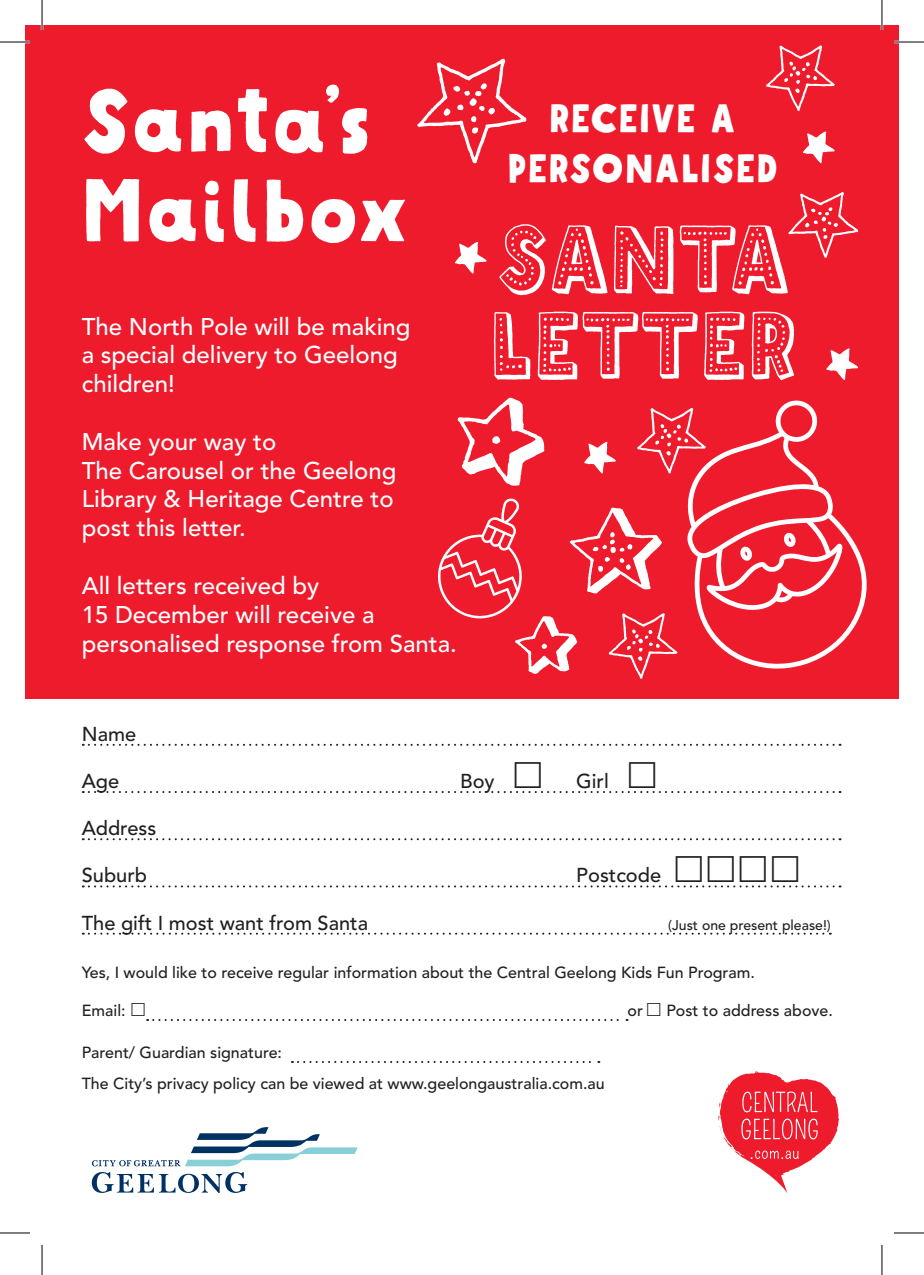
<style>
.page{position:relative;width:924px;height:1275px;background:#fff}
.page>*{position:absolute;margin:0;border:0;box-sizing:border-box;transform-origin:0 0}
.t1{font:92px/86.4px "Mrs Lollipop 3 D Dotted";color:#fff}
.t2{font:88px/89.6px "Mrs Lollipop";color:#fff}
.t3{font:40px/50.8px "Mrs Lollipop";color:#fff;text-align:center}
.t4{font:500 24px/28.8px "Avenir LT Std";color:#fff}
.t5{font:500 20px "Avenir LT Std";color:#231f20}
.t6{font:500 16px/31.2px "Avenir LT Std";color:#231f20}
.t7{font:500 14px "Avenir LT Std";color:#231f20}
</style>
<div class="page">
<svg style="left:292px;top:1061px;width:307px;height:2px"></svg>
<svg style="left:83px;top:744px;width:757px;height:2px"></svg>
<svg style="left:83px;top:838px;width:757px;height:2px"></svg>
<svg style="left:83px;top:932px;width:747px;height:2px"></svg>
<svg style="left:718px;top:1071px;width:121px;height:122px"></svg>
<svg style="left:92px;top:1172px;width:155px;height:21px"></svg>
<svg style="left:92px;top:1127px;width:265px;height:39px"></svg>
<div style="left:25px;top:25px;width:873px;height:674px;background:#ee1b2d"></div>
<svg style="left:457px;top:397px;width:87px;height:89px"></svg>
<svg style="left:637px;top:408px;width:48px;height:65px"></svg>
<svg style="left:766px;top:45px;width:68px;height:66px"></svg>
<svg style="left:417px;top:59px;width:109px;height:104px"></svg>
<svg style="left:788px;top:192px;width:69px;height:66px"></svg>
<svg style="left:685px;top:400px;width:182px;height:269px"></svg>
<svg style="left:584px;top:442px;width:31px;height:31px"></svg>
<svg style="left:454px;top:242px;width:32px;height:32px"></svg>
<svg style="left:826px;top:348px;width:31px;height:32px"></svg>
<svg style="left:803px;top:132px;width:31px;height:31px"></svg>
<svg style="left:438px;top:498px;width:239px;height:181px"></svg>
<hr style="left:0;top:41px;width:30px;height:2px;background:#fff">
<hr style="left:893px;top:41px;width:30px;height:2px;background:#fff">
<hr style="left:41px;top:0;width:2px;height:30px;background:#fff">
<hr style="left:880px;top:0;width:2px;height:30px;background:#fff">
<hr style="left:0;top:42px;width:30px;height:1px;background:#000">
<hr style="left:893px;top:42px;width:30px;height:1px;background:#000">
<hr style="left:0;top:1232px;width:30px;height:1px;background:#000">
<hr style="left:893px;top:1232px;width:30px;height:1px;background:#000">
<hr style="left:42px;top:0;width:1px;height:30px;background:#000">
<hr style="left:42px;top:1245px;width:1px;height:30px;background:#000">
<hr style="left:881px;top:0;width:1px;height:30px;background:#000">
<hr style="left:881px;top:1245px;width:1px;height:30px;background:#000">
<svg style="left:146px;top:1019px;width:481px;height:2px"></svg>
<svg style="left:83px;top:791px;width:757px;height:2px"></svg>
<svg style="left:83px;top:885px;width:757px;height:2px"></svg>
<h2 class="t2" style="left:82px;top:79px;width:330px">Santa’s<br>Mailbox</h2>
<p class="t4" style="left:82px;top:312px;width:330px">The North Pole will be making a special delivery to Geelong children!</p>
<p class="t4" style="left:82px;top:428px;width:316px">Make your way to<br>The Carousel or the Geelong<br>Library &amp; Heritage Centre to post this letter.</p>
<p class="t4" style="left:82px;top:572px;width:376px">All letters received by<br>15 December will receive a personalised response from Santa.</p>
<h3 class="t3" style="left:507px;top:94px;width:272px">RECEIVE A<br>PERSONALISED</h3>
<h1 class="t1" style="left:489px;top:218px;width:309px">SANTA<br>LETTER</h1>
<p class="t5" style="left:82px;top:722px;width:56px">Name</p>
<p class="t5" style="left:82px;top:769px;width:39px">Age</p>
<p class="t5" style="left:460px;top:769px;width:36px">Boy</p>
<p class="t5" style="left:576px;top:769px;width:34px">Girl</p>
<p class="t5" style="left:82px;top:816px;width:76px">Address</p>
<p class="t5" style="left:82px;top:864px;width:67px">Suburb</p>
<p class="t5" style="left:576px;top:864px;width:86px">Postcode</p>
<p class="t5" style="left:82px;top:911px;width:288px">The gift I most want from Santa</p>
<p class="t7" style="left:668px;top:916px;width:164px">(Just one present please!)</p>
<p class="t6" style="left:82px;top:957px;width:674px">Yes, I would like to receive regular information about the Central Geelong Kids Fun Program.</p>
<p class="t6" style="left:82px;top:995px;width:45px">Email:</p>
<p class="t6" style="left:627px;top:995px;width:17px">or</p>
<p class="t6" style="left:666px;top:995px;width:168px">Post to address above.</p>
<p class="t6" style="left:82px;top:1037px;width:524px">Parent/ Guardian signature:<br>The City’s privacy policy can be viewed at www.geelongaustralia.com.au</p>
</div>
